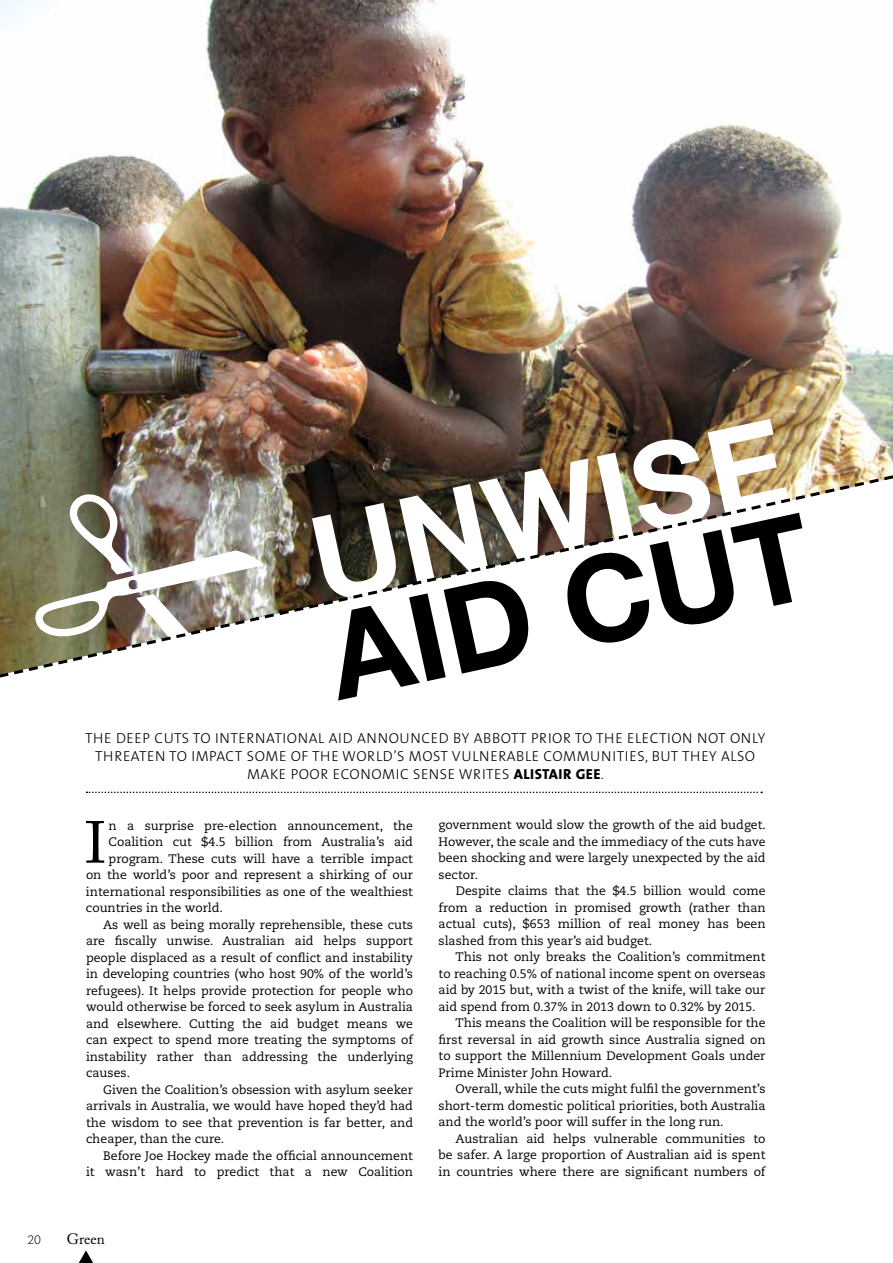
<style>
.page{position:relative;width:893px;height:1263px;background:#fff}
.page>*{position:absolute;margin:0;border:0;box-sizing:border-box;transform-origin:0 0}
.t1{font:700 120px "Helvetica Neue";color:#fff}
.t2{font:700 120px "Helvetica Neue";color:#000}
.t3{font:58.65px "Adobe Caslon";color:#000}
.t4{font:15px "Adobe Caslon Pro";color:#000}
.t5{font:300 14.55px "The Sans";letter-spacing:.04em;color:#000}
.t6{font:800 14.55px "The Sans";color:#000}
.t7{font:12.3px/16.5px "Caecilia CE";color:#000;text-align:justify}
.t8{font:300 12.3px "Caecilia";color:#000}
.s1{font-weight:800}
.s2{font-weight:300}
</style>
<div class="page">
<img style="left:0;top:0;width:893px;height:473px">
<svg style="left:87px;top:791px;width:675px;height:2px"></svg>
<img style="left:0;top:473px;width:893px;height:205px">
<svg style="left:890px;top:0;width:3px;height:93px"></svg>
<svg style="left:78px;top:1250px;width:15px;height:13px"></svg>
<h1 class="t1" style="left:291px;top:455px;width:484px;rotate:-12deg">unwise</h1>
<h1 class="t2" style="left:307px;top:551px;width:493px;rotate:-12deg">aid c ut</h1>
<p class="t5" style="left:85px;top:726px;width:682px">THE DEEP CUTS TO INTERNATIONAL AID ANNOUNCED BY ABBOTT PRIOR TO THE ELECTION NOT ONLY</p>
<p class="t5" style="left:95px;top:744px;width:661px">THREATEN TO IMPACT SOME OF THE WORLD’S MOST VULNERABLE COMMUNITIES, BUT THEY ALSO</p>
<p class="t5" style="left:247px;top:762px;width:285px">MAKE POOR ECONOMIC SENSE WRITES <span class="s1">ALISTAIR</span></p>
<p class="t6" style="left:576px;top:762px;width:30px">GEE<span class="s2">.</span></p>
<h2 class="t3" style="left:85px;top:808px;width:23px">I</h2>
<p class="t7" style="left:109px;top:817px;width:306px">n a surprise pre-election announcement, the</p>
<p class="t7" style="left:109px;top:833px;width:306px">Coalition cut $4.5 billion from Australia’s aid</p>
<p class="t7" style="left:109px;top:850px;width:306px">program. These cuts will have a terrible impact</p>
<p class="t7" style="left:86px;top:866px;width:328px">on the world’s poor and represent a shirking of our</p>
<p class="t7" style="left:86px;top:883px;width:328px">international responsibilities as one of the wealthiest</p>
<p class="t7" style="left:86px;top:899px;width:138px">countries in the world.</p>
<p class="t7" style="left:103px;top:916px;width:311px">As well as being morally reprehensible, these cuts</p>
<p class="t7" style="left:86px;top:932px;width:328px">are fiscally unwise. Australian aid helps support</p>
<p class="t7" style="left:86px;top:949px;width:328px">people displaced as a result of conflict and instability</p>
<p class="t7" style="left:86px;top:965px;width:328px">in developing countries (who host 90% of the world’s</p>
<p class="t7" style="left:86px;top:982px;width:328px">refugees). It helps provide protection for people who</p>
<p class="t7" style="left:86px;top:998px;width:328px">would otherwise be forced to seek asylum in Australia</p>
<p class="t7" style="left:86px;top:1015px;width:328px">and elsewhere. Cutting the aid budget means we</p>
<p class="t7" style="left:86px;top:1031px;width:328px">can expect to spend more treating the symptoms of</p>
<p class="t7" style="left:86px;top:1048px;width:328px">instability rather than addressing the underlying</p>
<p class="t7" style="left:86px;top:1064px;width:45px">causes.</p>
<p class="t7" style="left:103px;top:1081px;width:311px">Given the Coalition’s obsession with asylum seeker</p>
<p class="t7" style="left:86px;top:1097px;width:328px">arrivals in Australia, we would have hoped they’d had</p>
<p class="t7" style="left:86px;top:1114px;width:328px">the wisdom to see that prevention is far better, and</p>
<p class="t7" style="left:86px;top:1130px;width:140px">cheaper, than the cure.</p>
<p class="t7" style="left:103px;top:1147px;width:311px">Before Joe Hockey made the official announcement</p>
<p class="t7" style="left:86px;top:1163px;width:328px">it wasn’t hard to predict that a new Coalition</p>
<p class="t8" style="left:27px;top:1232px;width:15px">20</p>
<p class="t4" style="left:67px;top:1230px;width:39px">Green</p>
<p class="t7" style="left:439px;top:817px;width:329px">government would slow the growth of the aid budget.<br>However, the scale and the immediacy of the cuts have been shocking and were largely unexpected by the aid sector.</p>
<p class="t7" style="left:439px;top:883px;width:328px;text-indent:17px">Despite claims that the $4.5 billion would come from a reduction in promised growth (rather than actual cuts), $653 million of real money has been slashed from this year’s aid budget.</p>
<p class="t7" style="left:456px;top:949px;width:311px">This not only breaks the Coalition’s commitment</p>
<p class="t7" style="left:439px;top:965px;width:328px">to reaching 0.5% of national income spent on overseas</p>
<p class="t7" style="left:439px;top:982px;width:328px">aid by 2015 but, with a twist of the knife, will take our</p>
<p class="t7" style="left:439px;top:998px;width:319px">aid spend from 0.37% in 2013 down to 0.32% by 2015.</p>
<p class="t7" style="left:456px;top:1015px;width:311px">This means the Coalition will be responsible for the</p>
<p class="t7" style="left:439px;top:1031px;width:328px">first reversal in aid growth since Australia signed on</p>
<p class="t7" style="left:439px;top:1048px;width:328px">to support the Millennium Development Goals under</p>
<p class="t7" style="left:439px;top:1064px;width:175px">Prime Minister John Howard.</p>
<p class="t7" style="left:456px;top:1081px;width:311px">Overall, while the cuts might fulfil the government’s</p>
<p class="t7" style="left:439px;top:1097px;width:328px">short-term domestic political priorities, both Australia</p>
<p class="t7" style="left:439px;top:1114px;width:287px">and the world’s poor will suffer in the long run.</p>
<p class="t7" style="left:456px;top:1130px;width:311px">Australian aid helps vulnerable communities to</p>
<p class="t7" style="left:439px;top:1147px;width:328px">be safer. A large proportion of Australian aid is spent</p>
<p class="t7" style="left:439px;top:1163px;width:328px">in countries where there are significant numbers of</p>
</div>
